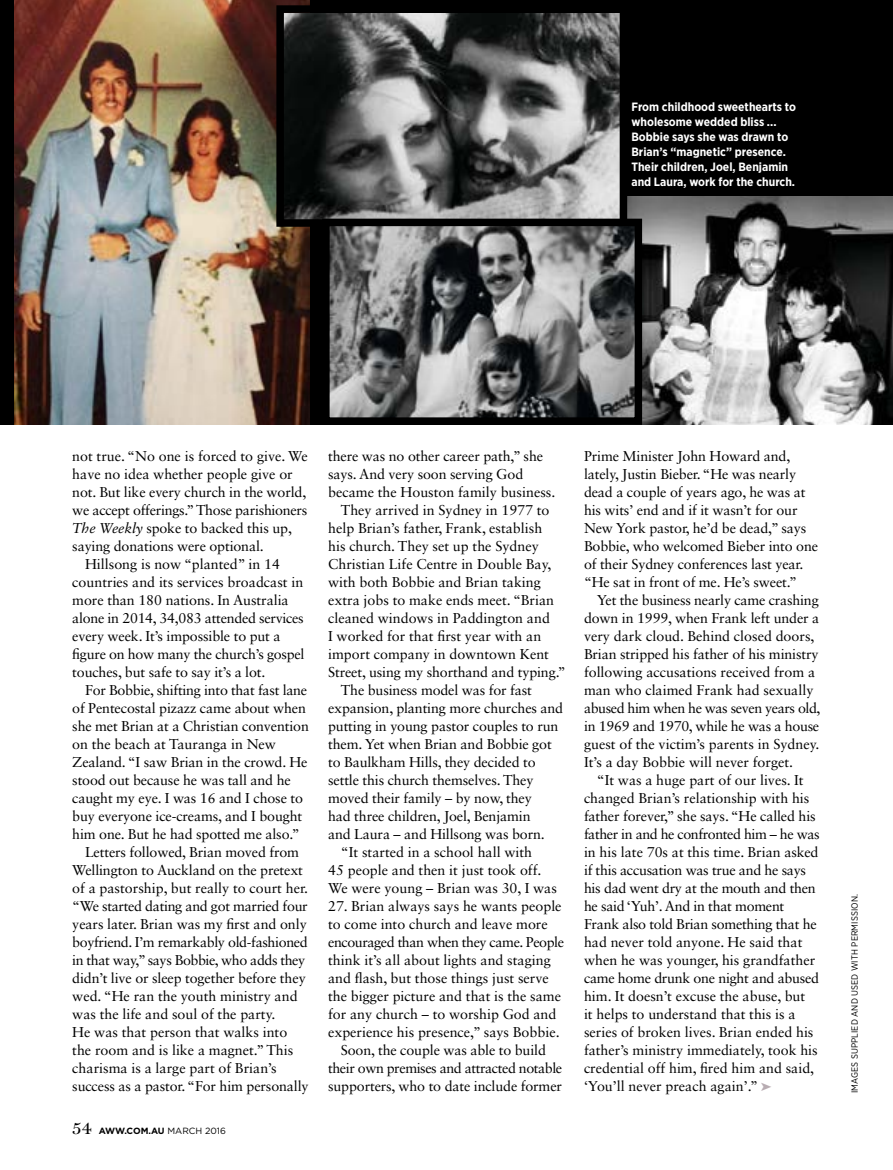
<style>
.page{position:relative;width:893px;height:1170px;background:#fff}
.page>*{position:absolute;margin:0;border:0;box-sizing:border-box;transform-origin:0 0}
.t1{font:14.25px/18px "Sabon LT Std";letter-spacing:-.01em;color:#000}
.t2{font:14.25px "Sabon LT Std";letter-spacing:-.03em;color:#000}
.t3{font:700 12px/15px "Gotham Narrow";color:#fff}
.t4{font:9px "Gotham Narrow";letter-spacing:.01em;color:#000}
.t5{font:700 9px "Gotham";letter-spacing:-.02em;color:#000}
.s1{font-style:italic}
.s2{font-family:"Miller Display";font-weight:400;font-size:18px}
.s3{font-weight:400}
</style>
<div class="page">
<div style="left:0;top:0;width:893px;height:425px;background:#000"></div>
<img style="left:15px;top:0;width:294px;height:425px">
<img style="left:627px;top:196px;width:266px;height:229px">
<img style="left:285px;top:14px;width:333px;height:204px">
<div style="left:276px;top:5px;width:351px;height:222px;border:8px solid #000"></div>
<img style="left:331px;top:228px;width:302px;height:188px">
<div style="left:322px;top:219px;width:320px;height:206px;border:8px solid #000"></div>
<p class="t3" style="left:631px;top:99px;width:166px">From childhood sweethearts to wholesome wedded bliss ...<br>Bobbie says she was drawn to<br>Brian’s “magnetic” presence.<br>Their children, Joel, Benjamin and Laura, work for the church.</p>
<p class="t1" style="left:72px;top:447px;width:237px">not true. “No one is forced to give. We</p>
<p class="t1" style="left:72px;top:465px;width:222px">have no idea whether people give or</p>
<p class="t1" style="left:72px;top:483px;width:236px">not. But like every church in the world,</p>
<p class="t1" style="left:72px;top:501px;width:237px">we accept offerings.” Those parishioners</p>
<p class="t1" style="left:72px;top:519px;width:221px"><span class="s1">The Weekly</span> spoke to backed this up,</p>
<p class="t1" style="left:72px;top:537px;width:193px">saying donations were optional.</p>
<p class="t1" style="left:85px;top:555px;width:196px">Hillsong is now “planted” in 14</p>
<p class="t1" style="left:72px;top:573px;width:233px">countries and its services broadcast in</p>
<p class="t1" style="left:72px;top:591px;width:218px">more than 180 nations. In Australia</p>
<p class="t1" style="left:72px;top:609px;width:233px">alone in 2014, 34,083 attended services</p>
<p class="t1" style="left:72px;top:627px;width:210px">every week. It’s impossible to put a</p>
<p class="t1" style="left:72px;top:645px;width:234px">figure on how many the church’s gospel</p>
<p class="t1" style="left:72px;top:663px;width:195px">touches, but safe to say it’s a lot.</p>
<p class="t1" style="left:85px;top:680px;width:224px">For Bobbie, shifting into that fast lane</p>
<p class="t1" style="left:72px;top:698px;width:235px">of Pentecostal pizazz came about when</p>
<p class="t1" style="left:72px;top:716px;width:238px">she met Brian at a Christian convention</p>
<p class="t1" style="left:72px;top:734px;width:205px">on the beach at Tauranga in New</p>
<p class="t1" style="left:72px;top:752px;width:237px">Zealand. “I saw Brian in the crowd. He</p>
<p class="t1" style="left:72px;top:770px;width:220px">stood out because he was tall and he</p>
<p class="t1" style="left:72px;top:788px;width:232px">caught my eye. I was 16 and I chose to</p>
<p class="t1" style="left:72px;top:806px;width:232px">buy everyone ice-creams, and I bought</p>
<p class="t1" style="left:72px;top:824px;width:229px">him one. But he had spotted me also.”</p>
<p class="t1" style="left:85px;top:842px;width:216px">Letters followed, Brian moved from</p>
<p class="t1" style="left:72px;top:860px;width:232px">Wellington to Auckland on the pretext</p>
<p class="t1" style="left:72px;top:878px;width:237px">of a pastorship, but really to court her.</p>
<p class="t1" style="left:72px;top:896px;width:237px">“We started dating and got married four</p>
<p class="t1" style="left:72px;top:914px;width:236px">years later. Brian was my first and only</p>
<p class="t1" style="left:72px;top:932px;width:237px">boyfriend. I’m remarkably old-fashioned</p>
<p class="t2" style="left:72px;top:951px;width:234px">in that way,” says Bobbie, who adds they</p>
<p class="t1" style="left:72px;top:968px;width:235px">didn’t live or sleep together before they</p>
<p class="t1" style="left:72px;top:986px;width:227px">wed. “He ran the youth ministry and</p>
<p class="t1" style="left:72px;top:1004px;width:205px">was the life and soul of the party.</p>
<p class="t1" style="left:72px;top:1022px;width:216px">He was that person that walks into</p>
<p class="t1" style="left:72px;top:1040px;width:223px">the room and is like a magnet.” This</p>
<p class="t1" style="left:72px;top:1058px;width:206px">charisma is a large part of Brian’s</p>
<p class="t1" style="left:72px;top:1076px;width:238px">success as a pastor. “For him personally</p>
<p class="t5" style="left:72px;top:1124px;width:155px"><span class="s2">54</span> AWW.COM.AU <span class="s3">MARCH 2016</span></p>
<p class="t1" style="left:328px;top:446px;width:216px">there was no other career path,” she</p>
<p class="t1" style="left:328px;top:464px;width:197px">says. And very soon serving God</p>
<p class="t1" style="left:328px;top:482px;width:229px">became the Houston family business.</p>
<p class="t1" style="left:341px;top:500px;width:210px">They arrived in Sydney in 1977 to</p>
<p class="t1" style="left:328px;top:518px;width:216px">help Brian’s father, Frank, establish</p>
<p class="t1" style="left:328px;top:536px;width:212px">his church. They set up the Sydney</p>
<p class="t1" style="left:328px;top:554px;width:225px">Christian Life Centre in Double Bay,</p>
<p class="t1" style="left:328px;top:572px;width:214px">with both Bobbie and Brian taking</p>
<p class="t1" style="left:328px;top:590px;width:228px">extra jobs to make ends meet. “Brian</p>
<p class="t1" style="left:328px;top:608px;width:223px">cleaned windows in Paddington and</p>
<p class="t1" style="left:328px;top:626px;width:215px">I worked for that first year with an</p>
<p class="t1" style="left:328px;top:644px;width:222px">import company in downtown Kent</p>
<p class="t1" style="left:328px;top:662px;width:239px">Street, using my shorthand and typing.”</p>
<p class="t1" style="left:341px;top:680px;width:193px">The business model was for fast</p>
<p class="t1" style="left:328px;top:698px;width:237px">expansion, planting more churches and</p>
<p class="t1" style="left:328px;top:716px;width:232px">putting in young pastor couples to run</p>
<p class="t1" style="left:328px;top:734px;width:225px">them. Yet when Brian and Bobbie got</p>
<p class="t1" style="left:328px;top:752px;width:209px">to Baulkham Hills, they decided to</p>
<p class="t1" style="left:328px;top:770px;width:207px">settle this church themselves. They</p>
<p class="t1" style="left:328px;top:788px;width:205px">moved their family – by now, they</p>
<p class="t1" style="left:328px;top:806px;width:204px">had three children, Joel, Benjamin</p>
<p class="t1" style="left:328px;top:824px;width:218px">and Laura – and Hillsong was born.</p>
<p class="t1" style="left:341px;top:842px;width:193px">“It started in a school hall with</p>
<p class="t1" style="left:328px;top:860px;width:215px">45 people and then it just took off.</p>
<p class="t1" style="left:328px;top:878px;width:230px">We were young – Brian was 30, I was</p>
<p class="t1" style="left:328px;top:896px;width:235px">27. Brian always says he wants people</p>
<p class="t1" style="left:328px;top:914px;width:221px">to come into church and leave more</p>
<p class="t2" style="left:328px;top:933px;width:238px">encouraged than when they came. People</p>
<p class="t1" style="left:328px;top:950px;width:224px">think it’s all about lights and staging</p>
<p class="t1" style="left:328px;top:968px;width:222px">and flash, but those things just serve</p>
<p class="t1" style="left:328px;top:986px;width:234px">the bigger picture and that is the same</p>
<p class="t1" style="left:328px;top:1004px;width:230px">for any church – to worship God and</p>
<p class="t1" style="left:328px;top:1022px;width:233px">experience his presence,” says Bobbie.</p>
<p class="t1" style="left:341px;top:1040px;width:207px">Soon, the couple was able to build</p>
<p class="t2" style="left:328px;top:1059px;width:236px">their own premises and attracted notable</p>
<p class="t1" style="left:328px;top:1076px;width:235px">supporters, who to date include former</p>
<p class="t1" style="left:584px;top:446px;width:236px">Prime Minister John Howard and, lately, Justin Bieber. “He was nearly dead a couple of years ago, he was at his wits’ end and if it wasn’t for our New York pastor, he’d be dead,” says Bobbie, who welcomed Bieber into one of their Sydney conferences last year. “He sat in front of me. He’s sweet.”</p>
<p class="t1" style="left:584px;top:590px;width:238px;text-indent:13px">Yet the business nearly came crashing down in 1999, when Frank left under a very dark cloud. Behind closed doors, Brian stripped his father of his ministry following accusations received from a man who claimed Frank had sexually abused him when he was seven years old, in 1969 and 1970, while he was a house guest of the victim’s parents in Sydney.<br>It’s a day Bobbie will never forget.</p>
<p class="t1" style="left:584px;top:770px;width:237px;text-indent:13px">“It was a huge part of our lives. It changed Brian’s relationship with his father forever,” she says. “He called his father in and he confronted him – he was in his late 70s at this time. Brian asked if this accusation was true and he says his dad went dry at the mouth and then he said ‘Yuh’. And in that moment Frank also told Brian something that he had never told anyone. He said that when he was younger, his grandfather came home drunk one night and abused him. It doesn’t excuse the abuse, but<br>it helps to understand that this is a series of broken lives. Brian ended his father’s ministry immediately, took his credential off him, fired him and said, ‘You’ll never preach again’.”</p>
<p class="t4" style="left:849px;top:1093px;width:201px;rotate:-90deg">IMAGES SUPPLIED AND USED WITH PERMISSION.</p>
</div>
